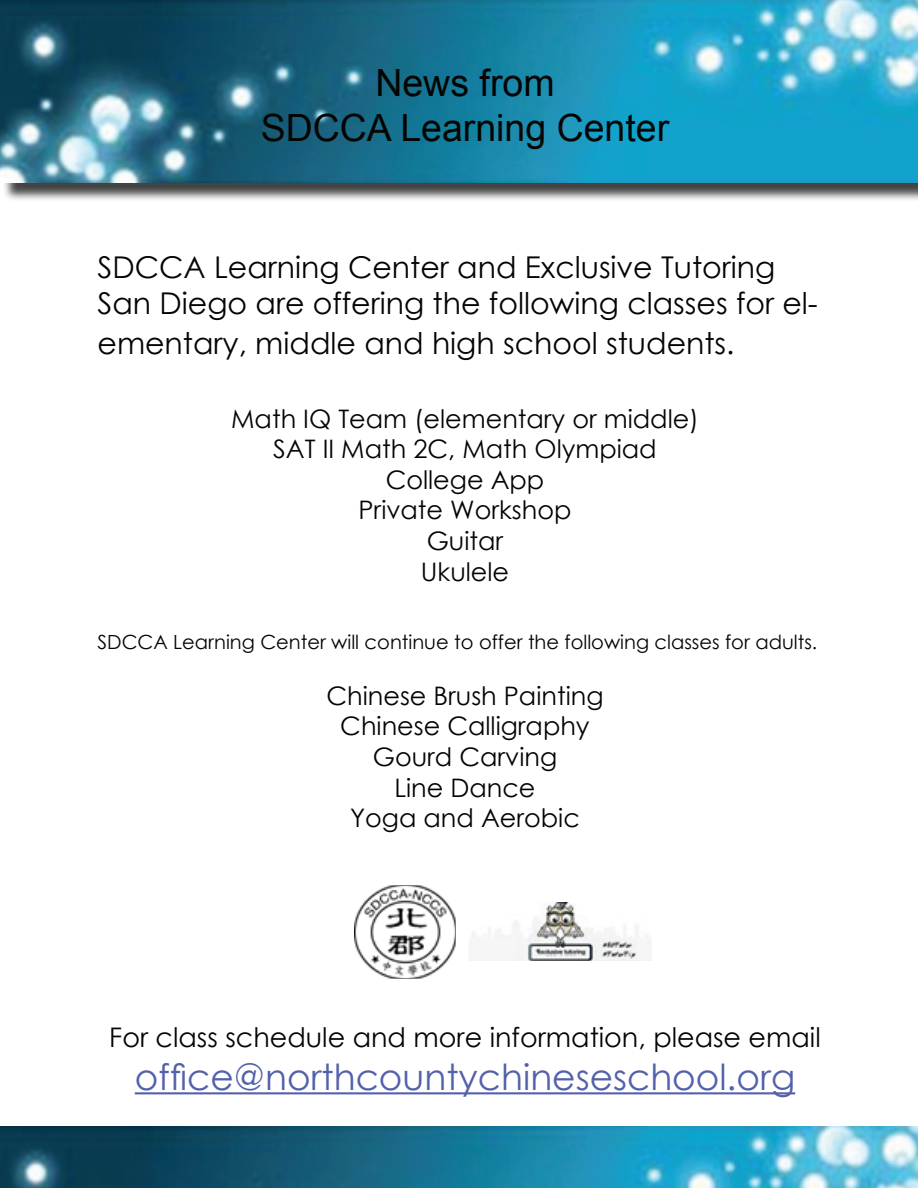
<style>
.page{position:relative;width:918px;height:1188px;background:#fff}
.page>*{position:absolute;margin:0;border:0;box-sizing:border-box;transform-origin:0 0}
.t1{font:37.5px/45px "Arial";color:#040503;text-align:center}
.t2{font:36px "Century Gothic";color:#5360ab}
.t3{font:30px/36px "Century Gothic";color:#040503}
.t4{font:27px "Century Gothic";color:#040503}
.t5{font:25.5px/30.6px "Century Gothic";color:#040503;text-align:center}
.t6{font:19.5px "Century Gothic";color:#040503}
</style>
<div class="page">
<div style="left:2px;top:2px;width:916px;height:200px;background:#040503;opacity:.75"></div>
<img style="left:0;top:0;width:918px;height:183px">
<hr style="left:135px;top:1092px;width:660px;height:2px;background:#5360ab">
<img style="left:0;top:1127px;width:918px;height:61px">
<img style="left:355px;top:885px;width:100px;height:93px">
<img style="left:470px;top:902px;width:181px;height:59px">
<h1 class="t1" style="left:261px;top:61px;width:410px">News from<br>SDCCA Learning Center</h1>
<p class="t3" style="left:98px;top:249px;width:722px">SDCCA Learning Center and Exclusive Tutoring<br>San Diego are offering the following classes for el-</p>
<p class="t3" style="left:98px;top:324px;width:639px">ementary, middle and high school students.</p>
<p class="t5" style="left:231px;top:403px;width:469px">Math IQ Team (elementary or middle)<br>SAT II Math 2C, Math Olympiad<br>College App<br>Private Workshop<br>Guitar<br>Ukulele</p>
<p class="t6" style="left:98px;top:628px;width:721px">SDCCA Learning Center will continue to offer the following classes for adults.</p>
<p class="t5" style="left:327px;top:680px;width:279px">Chinese Brush Painting<br>Chinese Calligraphy<br>Gourd Carving<br>Line Dance<br>Yoga and Aerobic</p>
<p class="t4" style="left:109px;top:1018px;width:713px">For class schedule and more information, please email</p>
<h2 class="t2" style="left:135px;top:1052px;width:662px">office@northcountychineseschool.org</h2>
</div>
